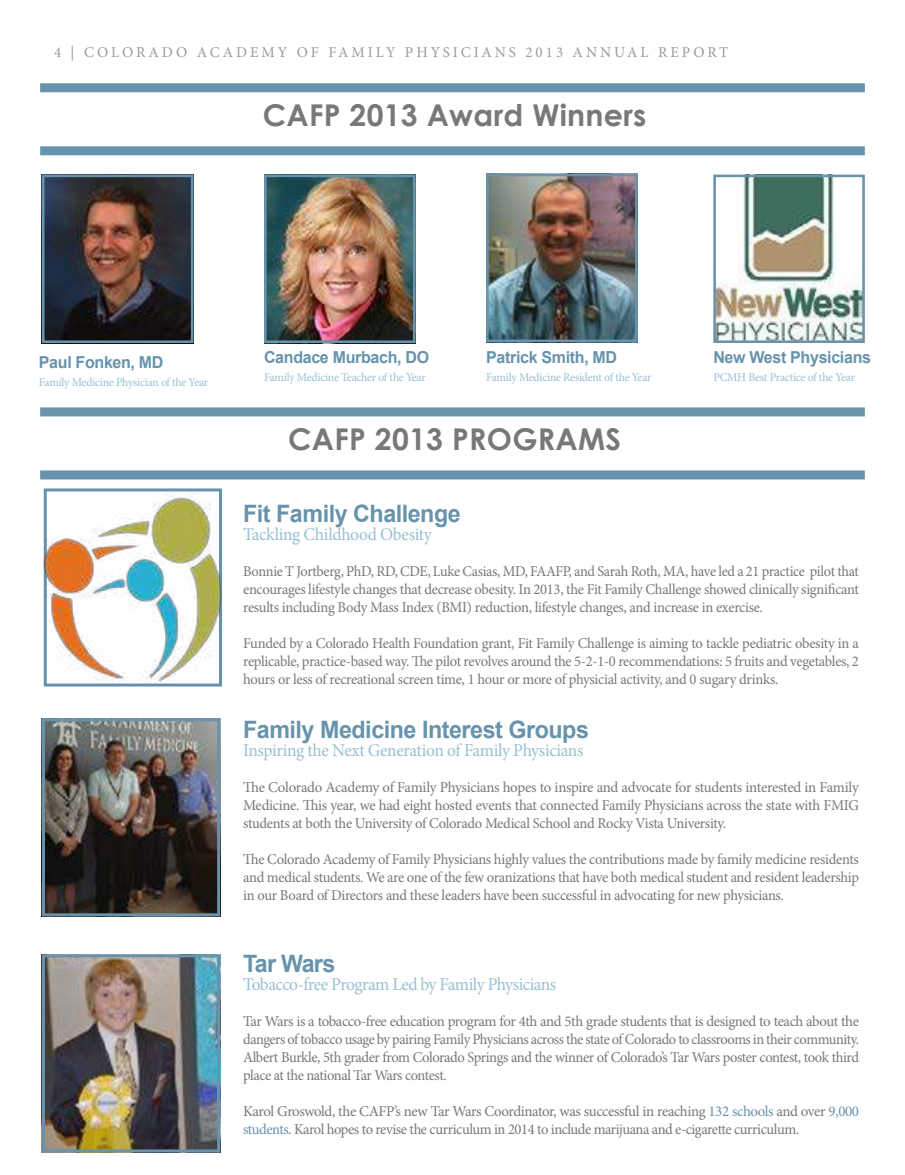
<style>
.page{position:relative;width:905px;height:1175px;background:#fff}
.page>*{position:absolute;margin:0;border:0;box-sizing:border-box;transform-origin:0 0}
.t1{font:700 30px "Century Gothic";letter-spacing:.01em;color:#76787a}
.t2{font:700 24px "Arial";letter-spacing:-.02em;color:#6793ac}
.t3{font:18px "Minion Pro";letter-spacing:-.025em;color:#99c0d4}
.t4{font:700 16.5px "Arial";letter-spacing:-.02em;color:#6793ac}
.t5{font:15px/18px "Minion Pro";letter-spacing:-.03em;color:#76787a;text-align:justify}
.t6{font:15px/18px "Minion Pro";letter-spacing:-.03em;color:#76787a;text-align:justify;scale:.95 1}
.t7{font:15px "Minion Pro";letter-spacing:.2em;color:#999a9c}
.t8{font:12px "Minion Pro";letter-spacing:-.02em;color:#99c0d4}
.s1{color:#6793ac}
</style>
<div class="page">
<img style="left:46px;top:179px;width:143px;height:160px">
<div style="left:42px;top:175px;width:151px;height:168px;border:3px solid #6793ac"></div>
<img style="left:46px;top:722px;width:170px;height:190px">
<div style="left:42px;top:718px;width:178px;height:198px;border:3px solid #6793ac"></div>
<img style="left:46px;top:958px;width:170px;height:190px">
<div style="left:42px;top:954px;width:178px;height:198px;border:3px solid #6793ac"></div>
<img style="left:43px;top:490px;width:180px;height:196px">
<img style="left:268px;top:179px;width:143px;height:160px">
<div style="left:264px;top:175px;width:151px;height:168px;border:3px solid #6793ac"></div>
<img style="left:490px;top:178px;width:143px;height:160px">
<div style="left:486px;top:174px;width:151px;height:168px;border:3px solid #6793ac"></div>
<img style="left:717px;top:179px;width:143px;height:160px">
<div style="left:713px;top:175px;width:151px;height:168px;border:3px solid #6793ac"></div>
<div style="left:40px;top:83px;width:824px;height:9px;background:#6793ac"></div>
<div style="left:40px;top:146px;width:824px;height:9px;background:#6793ac"></div>
<div style="left:40px;top:407px;width:824px;height:9px;background:#6793ac"></div>
<div style="left:40px;top:470px;width:824px;height:9px;background:#6793ac"></div>
<p class="t7" style="left:54px;top:45px;width:676px">4 | COLORADO ACADEMY OF FAMILY PHYSICIANS 2013 ANNUAL REPORT</p>
<h1 class="t1" style="left:263px;top:104px;width:385px">CAFP 2013 Award Winners</h1>
<p class="t4" style="left:39px;top:355px;width:126px">Paul Fonken, MD</p>
<p class="t8" style="left:39px;top:376px;width:171px">Family Medicine Physician of the Year</p>
<p class="t4" style="left:264px;top:351px;width:166px">Candace Murbach, DO</p>
<p class="t8" style="left:264px;top:372px;width:163px">Family Medicine Teacher of the Year</p>
<p class="t4" style="left:486px;top:351px;width:132px">Patrick Smith, MD</p>
<p class="t8" style="left:486px;top:372px;width:167px">Family Medicine Resident of the Year</p>
<h1 class="t1" style="left:288px;top:428px;width:334px">CAFP 2013 PROGRAMS</h1>
<p class="t4" style="left:713px;top:351px;width:159px">New West Physicians</p>
<p class="t8" style="left:713px;top:372px;width:143px">PCMH Best Practice of the Year</p>
<h2 class="t2" style="left:243px;top:505px;width:219px">Fit Family Challenge</h2>
<p class="t3" style="left:243px;top:526px;width:190px">Tackling Childhood Obesity</p>
<p class="t6" style="left:243px;top:563px;width:649px">Bonnie T Jortberg, PhD, RD, CDE, Luke Casias, MD, FAAFP, and Sarah Roth, MA, have led a 21 practice pilot that encourages lifestyle changes that decrease obesity. In 2013, the Fit Family Challenge showed clinically significant results including Body Mass Index (BMI) reduction, lifestyle changes, and increase in exercise.</p>
<p class="t5" style="left:243px;top:635px;width:617px">Funded by a Colorado Health Foundation grant, Fit Family Challenge is aiming to tackle pediatric obesity in a replicable, practice-based way. The pilot revolves around the 5-2-1-0 recommendations: 5 fruits and vegetables, 2 hours or less of recreational screen time, 1 hour or more of physicial activity, and 0 sugary drinks.</p>
<h2 class="t2" style="left:243px;top:721px;width:347px">Family Medicine Interest Groups</h2>
<p class="t3" style="left:243px;top:742px;width:342px">Inspiring the Next Generation of Family Physicians</p>
<p class="t5" style="left:243px;top:779px;width:617px">The Colorado Academy of Family Physicians hopes to inspire and advocate for students interested in Family Medicine. This year, we had eight hosted events that connected Family Physicians across the state with FMIG students at both the University of Colorado Medical School and Rocky Vista University.</p>
<p class="t5" style="left:243px;top:851px;width:617px">The Colorado Academy of Family Physicians highly values the contributions made by family medicine residents and medical students. We are one of the few oranizations that have both medical student and resident leadership in our Board of Directors and these leaders have been successful in advocating for new physicians.</p>
<h2 class="t2" style="left:243px;top:955px;width:94px">Tar Wars</h2>
<p class="t3" style="left:243px;top:976px;width:314px">Tobacco-free Program Led by Family Physicians</p>
<p class="t5" style="left:243px;top:1013px;width:617px">Tar Wars is a tobacco-free education program for 4th and 5th grade students that is designed to teach about the dangers of tobacco usage by pairing Family Physicians across the state of Colorado to classrooms in their community.<br>Albert Burkle, 5th grader from Colorado Springs and the winner of Colorado’s Tar Wars poster contest, took third place at the national Tar Wars contest.</p>
<p class="t5" style="left:243px;top:1103px;width:617px">Karol Groswold, the CAFP’s new Tar Wars Coordinator, was successful in reaching <span class="s1">132 schools</span> and over <span class="s1">9,000 students</span>. Karol hopes to revise the curriculum in 2014 to include marijuana and e-cigarette curriculum.</p>
</div>
